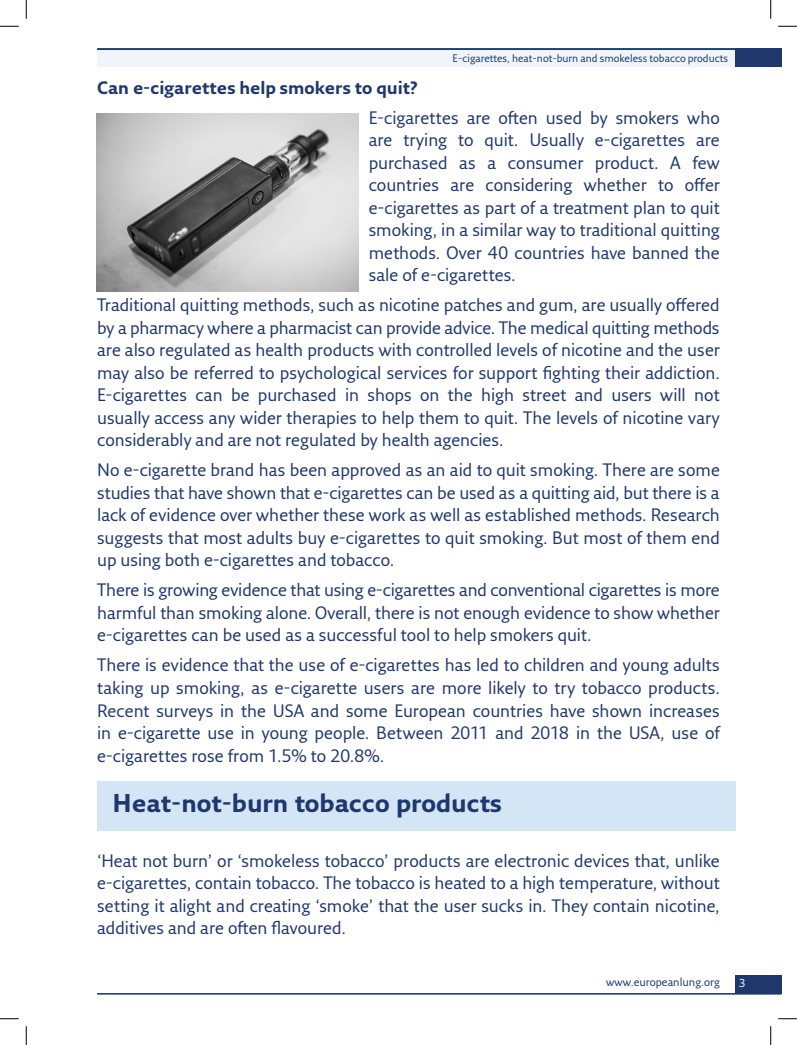
<style>
.page{position:relative;width:797px;height:1045px;background:#fff}
.page>*{position:absolute;margin:0;border:0;box-sizing:border-box;transform-origin:0 0}
.t1{font:700 25px "Fresco Sans Pro";color:#1e376d}
.H___B-head{font:17.5px/22.5px "Fresco Sans Pro";color:#20386d;text-align:justify}
.H___B-head-2{font:700 17.5px "Fresco Sans Pro";color:#20386d}
.Running_foot_left{font:11.25px "Fresco Sans Pro";color:#1e376d}
.t2{font:11.25px "Fresco Sans Pro";color:#fff}
.H___Article_title{font:10.62px "Fresco Sans Pro";color:#1e376d}
</style>
<div class="page">
<div style="left:97px;top:48px;width:684px;height:19px;background:#eff5fb"></div>
<div style="left:735px;top:48px;width:46px;height:19px;background:#1e376d"></div>
<div style="left:735px;top:975px;width:46px;height:19px;background:#1e376d"></div>
<hr style="left:97px;top:48px;width:684px;height:2px;background:#1e376d">
<hr style="left:97px;top:993px;width:684px;height:1px;background:#1e376d">
<img style="left:97px;top:113px;width:261px;height:178px">
<div style="left:97px;top:781px;width:638px;height:50px;background:#d4e5f5"></div>
<svg style="left:0;top:25px;width:19px;height:2px"></svg>
<svg style="left:778px;top:25px;width:19px;height:2px"></svg>
<svg style="left:0;top:1018px;width:19px;height:1px"></svg>
<svg style="left:778px;top:1018px;width:19px;height:1px"></svg>
<svg style="left:25px;top:0;width:2px;height:19px"></svg>
<svg style="left:25px;top:1026px;width:2px;height:19px"></svg>
<svg style="left:770px;top:0;width:1px;height:19px"></svg>
<svg style="left:770px;top:1026px;width:1px;height:19px"></svg>
<p class="H___Article_title" style="left:452px;top:51px;width:277px">E-cigarettes, heat-not-burn and smokeless tobacco products</p>
<p class="H___B-head-2" style="left:97px;top:77px;width:322px">Can e-cigarettes help smokers to quit?</p>
<p class="H___B-head" style="left:369px;top:106px;width:352px">E-cigarettes are often used by smokers who are trying to quit. Usually e-cigarettes are purchased as a consumer product. A few countries are considering whether to offer e-cigarettes as part of a treatment plan to quit smoking, in a similar way to traditional quitting methods. Over 40 countries have banned the sale of e-cigarettes.</p>
<p class="H___B-head" style="left:97px;top:293px;width:624px">Traditional quitting methods, such as nicotine patches and gum, are usually offered by a pharmacy where a pharmacist can provide advice. The medical quitting methods are also regulated as health products with controlled levels of nicotine and the user may also be referred to psychological services for support fighting their addiction.<br>E-cigarettes can be purchased in shops on the high street and users will not usually access any wider therapies to help them to quit. The levels of nicotine vary considerably and are not regulated by health agencies.</p>
<p class="H___B-head" style="left:97px;top:458px;width:624px">No e-cigarette brand has been approved as an aid to quit smoking. There are some studies that have shown that e-cigarettes can be used as a quitting aid, but there is a lack of evidence over whether these work as well as established methods. Research suggests that most adults buy e-cigarettes to quit smoking. But most of them end up using both e-cigarettes and tobacco.</p>
<p class="H___B-head" style="left:97px;top:578px;width:624px">There is growing evidence that using e-cigarettes and conventional cigarettes is more harmful than smoking alone. Overall, there is not enough evidence to show whether e-cigarettes can be used as a successful tool to help smokers quit.</p>
<p class="H___B-head" style="left:97px;top:653px;width:624px">There is evidence that the use of e-cigarettes has led to children and young adults taking up smoking, as e-cigarette users are more likely to try tobacco products.<br>Recent surveys in the USA and some European countries have shown increases in e-cigarette use in young people. Between 2011 and 2018 in the USA, use of e-cigarettes rose from 1.5% to 20.8%.</p>
<p class="t1" style="left:113px;top:788px;width:391px">Heat-not-burn tobacco products</p>
<p class="H___B-head" style="left:97px;top:848px;width:624px">‘Heat not burn’ or ‘smokeless tobacco’ products are electronic devices that, unlike e-cigarettes, contain tobacco. The tobacco is heated to a high temperature, without setting it alight and creating ‘smoke’ that the user sucks in. They contain nicotine, additives and are often flavoured.</p>
<p class="Running_foot_left" style="left:606px;top:975px;width:115px">www.europeanlung.org</p>
<p class="t2" style="left:738px;top:975px;width:8px">3</p>
</div>
